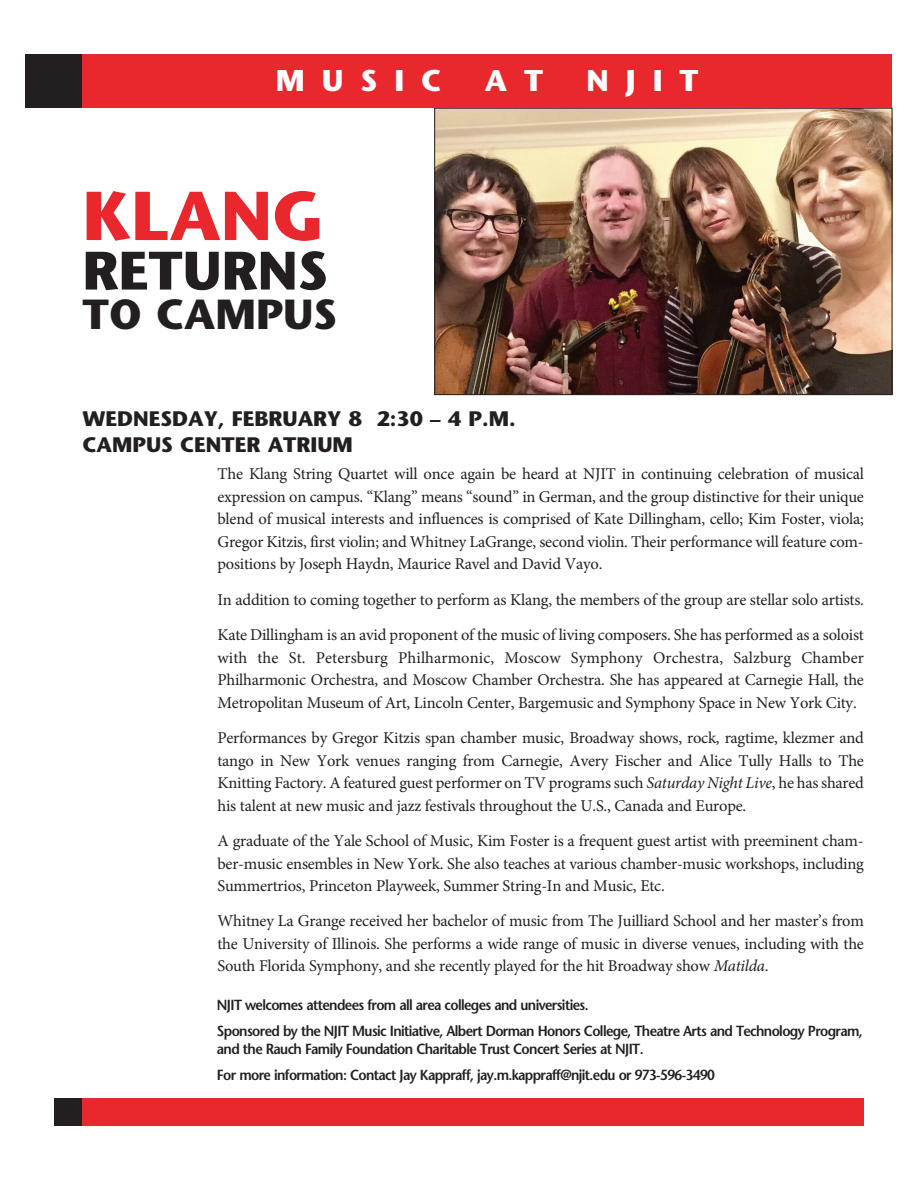
<style>
.page{position:relative;width:918px;height:1188px;background:#fff}
.page>*{position:absolute;margin:0;border:0;box-sizing:border-box;transform-origin:0 0}
.t1{font:700 69px "Stone Sans Std";color:#e9282d}
.t2{font:700 54px "Stone Sans Std";color:#231f20}
.t3{font:700 42px "Stone Sans Std";color:#231f20}
.t4{font:700 30px "Stone Sans Std";letter-spacing:.565em;color:#fff}
.t5{font:700 21px/25.2px "Stone Sans Std";color:#231f20}
.t6{font:16.5px/22.5px "Minion Pro";letter-spacing:-.015em;color:#231f20;text-align:justify}
.t7{font:600 14.7px/26.2px "Stone Sans Std";letter-spacing:-.045em;color:#231f20;scale:.93 1}
.s1{font-style:italic}
</style>
<div class="page">
<img style="left:436px;top:110px;width:454px;height:283px">
<div style="left:434px;top:108px;width:458px;height:287px;border:1px solid #231f20"></div>
<div style="left:26px;top:54px;width:57px;height:54px;background:#231f20"></div>
<div style="left:82px;top:54px;width:810px;height:54px;background:#e9282d"></div>
<div style="left:81px;top:1098px;width:783px;height:27px;background:#e9282d"></div>
<div style="left:54px;top:1098px;width:27px;height:27px;background:#231f20"></div>
<h3 class="t4" style="left:276px;top:69px;width:167px">MUSIC</h3>
<h3 class="t4" style="left:485px;top:69px;width:60px">A T</h3>
<h3 class="t4" style="left:586px;top:69px;width:114px">NJIT</h3>
<h1 class="t1" style="left:82px;top:189px;width:243px">KLANG</h1>
<h2 class="t2" style="left:82px;top:250px;width:247px">RETURNS</h2>
<h3 class="t3" style="left:82px;top:298px;width:256px">TO CAMPUS</h3>
<p class="t5" style="left:82px;top:409px;width:435px">WEDNESDAY, FEBRUARY 8 2:30 – 4 P.M.<br>CAMPUS CENTER ATRIUM</p>
<p class="t6" style="left:218px;top:464px;width:648px">The Klang String Quartet will once again be heard at NJIT in continuing celebration of musical expression on campus. “Klang” means “sound” in German, and the group distinctive for their unique blend of musical interests and influences is comprised of Kate Dillingham, cello; Kim Foster, viola; Gregor Kitzis, first violin; and Whitney LaGrange, second violin. Their performance will feature com&shy;positions by Joseph Haydn, Maurice Ravel and David Vayo.</p>
<p class="t6" style="left:218px;top:583px;width:648px;line-height:35.4px">In addition to coming together to perform as Klang, the members of the group are stellar solo artists.<br>Kate Dillingham is an avid proponent of the music of living composers. She has performed as a soloist</p>
<p class="t6" style="left:218px;top:648px;width:648px">with the St. Petersburg Philharmonic, Moscow Symphony Orchestra, Salzburg Chamber Philharmonic Orchestra, and Moscow Chamber Orchestra. She has appeared at Carnegie Hall, the Metropolitan Museum of Art, Lincoln Center, Bargemusic and Symphony Space in New York City.</p>
<p class="t6" style="left:218px;top:728px;width:648px">Performances by Gregor Kitzis span chamber music, Broadway shows, rock, ragtime, klezmer and tango in New York venues ranging from Carnegie, Avery Fischer and Alice Tully Halls to The Knitting Factory. A featured guest performer on TV programs such <span class="s1">Saturday Night Live</span>, he has shared his talent at new music and jazz festivals throughout the U.S., Canada and Europe.</p>
<p class="t6" style="left:217px;top:831px;width:648px">A graduate of the Yale School of Music, Kim Foster is a frequent guest artist with preeminent cham&shy;ber-music ensembles in New York. She also teaches at various chamber-music workshops, including Summertrios, Princeton Playweek, Summer String-In and Music, Etc.</p>
<p class="t6" style="left:217px;top:911px;width:648px">Whitney La Grange received her bachelor of music from The Juilliard School and her master’s from the University of Illinois. She performs a wide range of music in diverse venues, including with the South Florida Symphony, and she recently played for the hit Broadway show <span class="s1">Matilda</span>.</p>
<p class="t7" style="left:217px;top:993px;width:696px">NJIT welcomes attendees from all area colleges and universities.<br>Sponsored by the NJIT Music Initiative, Albert Dorman Honors College, Theatre Arts and Technology Program,</p>
<p class="t7" style="left:217px;top:1037px;width:537px">and the Rauch Family Foundation Charitable Trust Concert Series at NJIT.<br>For more information: Contact Jay Kappraff, jay.m.kappraff@njit.edu or 973-596-3490</p>
</div>
